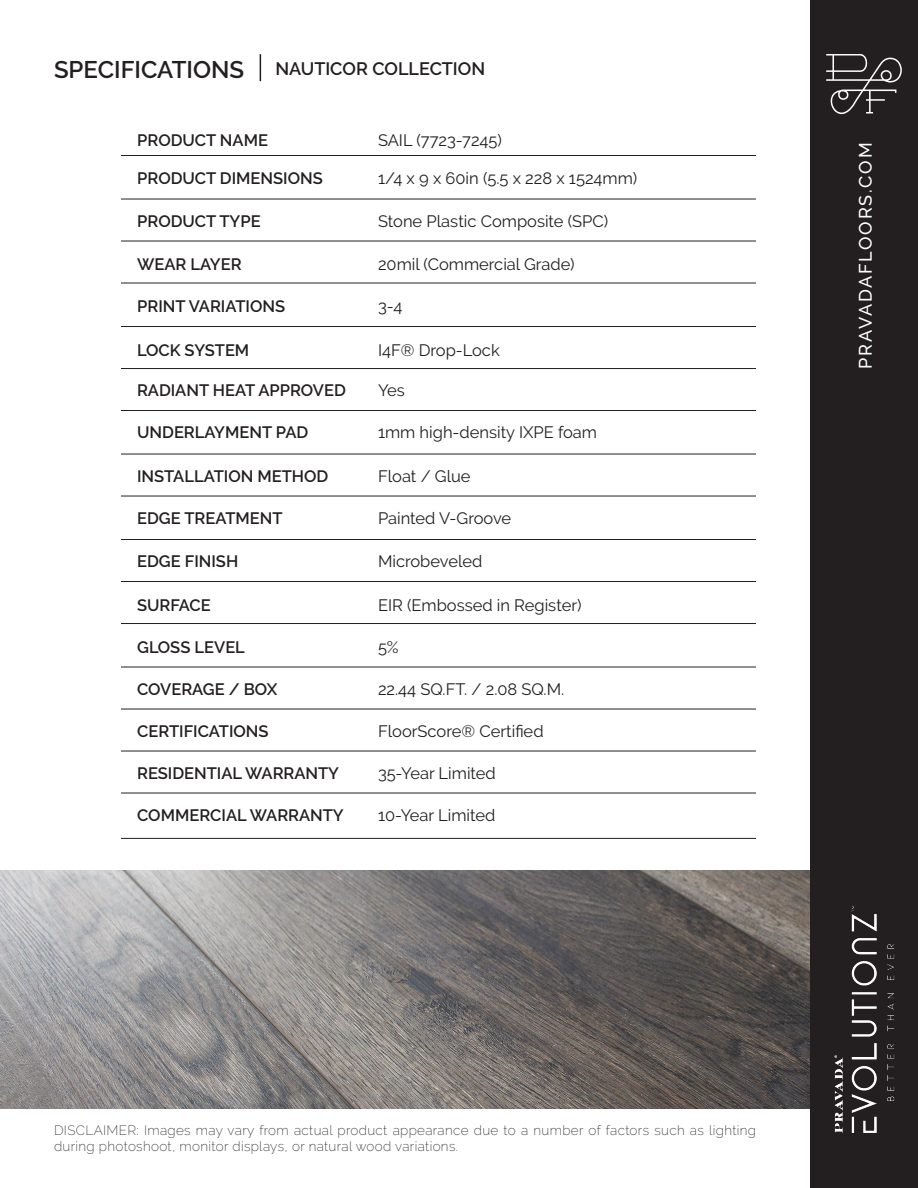
<style>
.page{position:relative;width:918px;height:1188px;background:#fff}
.page>*{position:absolute;margin:0;border:0;box-sizing:border-box;transform-origin:0 0}
.t1{font:600 24px "Raleway";color:#231f20}
.t2{font:600 18px "Raleway";color:#231f20}
.t3{font:500 18px "Raleway";letter-spacing:.1em;color:#fff}
.t4{font:16.5px "Raleway";color:#231f20}
.t5{font:600 16.5px "Raleway";color:#231f20}
.t6{font:200 13.5px/16.2px "Raleway";letter-spacing:.025em;color:#231f20}
</style>
<div class="page">
<div style="left:810px;top:1px;width:108px;height:1187px;background:#231f20"></div>
<svg style="left:826px;top:54px;width:76px;height:60px"></svg>
<img style="left:834px;top:906px;width:61px;height:228px">
<img style="left:0;top:870px;width:810px;height:238px">
<svg style="left:260px;top:54px;width:1px;height:27px"></svg>
<hr style="left:121px;top:155px;width:635px;height:1px;background:#231f20">
<hr style="left:121px;top:199px;width:635px;height:1px;background:#231f20">
<hr style="left:121px;top:241px;width:635px;height:1px;background:#231f20">
<hr style="left:121px;top:283px;width:635px;height:1px;background:#231f20">
<hr style="left:121px;top:326px;width:635px;height:1px;background:#231f20">
<hr style="left:121px;top:368px;width:635px;height:1px;background:#231f20">
<hr style="left:121px;top:410px;width:635px;height:1px;background:#231f20">
<hr style="left:121px;top:454px;width:635px;height:1px;background:#231f20">
<hr style="left:121px;top:496px;width:635px;height:1px;background:#231f20">
<hr style="left:121px;top:539px;width:635px;height:1px;background:#231f20">
<hr style="left:121px;top:581px;width:635px;height:1px;background:#231f20">
<hr style="left:121px;top:623px;width:635px;height:1px;background:#231f20">
<hr style="left:121px;top:667px;width:635px;height:1px;background:#231f20">
<hr style="left:121px;top:709px;width:635px;height:1px;background:#231f20">
<hr style="left:121px;top:751px;width:635px;height:1px;background:#231f20">
<hr style="left:121px;top:793px;width:635px;height:1px;background:#231f20">
<hr style="left:121px;top:838px;width:635px;height:1px;background:#231f20">
<p class="t1" style="left:54px;top:56px;width:192px">SPECIFICATIONS</p>
<p class="t2" style="left:275px;top:59px;width:211px">NAUTICOR COLLECTION</p>
<p class="t5" style="left:137px;top:130px;width:132px">PRODUCT NAME</p>
<p class="t4" style="left:378px;top:130px;width:126px">SAIL (7723-7245)</p>
<p class="t5" style="left:137px;top:168px;width:187px">PRODUCT DIMENSIONS</p>
<p class="t4" style="left:378px;top:168px;width:261px">1/4 x 9 x 60in (5.5 x 228 x 1524mm)</p>
<p class="t5" style="left:137px;top:211px;width:125px">PRODUCT TYPE</p>
<p class="t5" style="left:137px;top:255px;width:106px">WEAR LAYER</p>
<p class="t4" style="left:378px;top:255px;width:198px">20mil (Commercial Grade)</p>
<p class="t5" style="left:137px;top:297px;width:150px">PRINT VARIATIONS</p>
<p class="t4" style="left:378px;top:297px;width:26px">3-4</p>
<p class="t5" style="left:137px;top:340px;width:114px">LOCK SYSTEM</p>
<p class="t5" style="left:137px;top:381px;width:210px">RADIANT HEAT APPROVED</p>
<p class="t4" style="left:378px;top:381px;width:28px">Yes</p>
<p class="t5" style="left:137px;top:423px;width:173px">UNDERLAYMENT PAD</p>
<p class="t4" style="left:378px;top:423px;width:221px">1mm high-density IXPE foam</p>
<p class="t5" style="left:137px;top:466px;width:193px">INSTALLATION METHOD</p>
<p class="t5" style="left:137px;top:508px;width:147px">EDGE TREATMENT</p>
<p class="t4" style="left:378px;top:508px;width:135px">Painted V-Groove</p>
<p class="t5" style="left:137px;top:552px;width:103px">EDGE FINISH</p>
<p class="t4" style="left:378px;top:552px;width:106px">Microbeveled</p>
<p class="t5" style="left:137px;top:595px;width:75px">SURFACE</p>
<p class="t4" style="left:378px;top:595px;width:205px">EIR (Embossed in Register)</p>
<p class="t5" style="left:137px;top:637px;width:109px">GLOSS LEVEL</p>
<p class="t4" style="left:378px;top:637px;width:22px">5%</p>
<p class="t5" style="left:137px;top:679px;width:142px">COVERAGE / BOX</p>
<p class="t4" style="left:378px;top:679px;width:188px">22.44 SQ.FT. / 2.08 SQ.M.</p>
<p class="t5" style="left:137px;top:721px;width:133px">CERTIFICATIONS</p>
<p class="t4" style="left:378px;top:721px;width:167px">FloorScore® Certified</p>
<p class="t4" style="left:378px;top:211px;width:232px">Stone Plastic Composite (SPC)</p>
<p class="t4" style="left:378px;top:340px;width:123px">I4F® Drop-Lock</p>
<p class="t4" style="left:378px;top:466px;width:94px">Float / Glue</p>
<p class="t5" style="left:137px;top:763px;width:203px">RESIDENTIAL WARRANTY</p>
<p class="t5" style="left:137px;top:806px;width:208px">COMMERCIAL WARRANTY</p>
<p class="t4" style="left:378px;top:763px;width:119px">35-Year Limited</p>
<p class="t4" style="left:378px;top:806px;width:119px">10-Year Limited</p>
<p class="t3" style="left:855px;top:369px;width:228px;rotate:-90deg">PRAVADAFLOORS.COM</p>
<p class="t6" style="left:54px;top:1122px;width:704px">DISCLAIMER: Images may vary from actual product appearance due to a number of factors such as lighting during photoshoot, monitor displays, or natural wood variations.</p>
</div>
